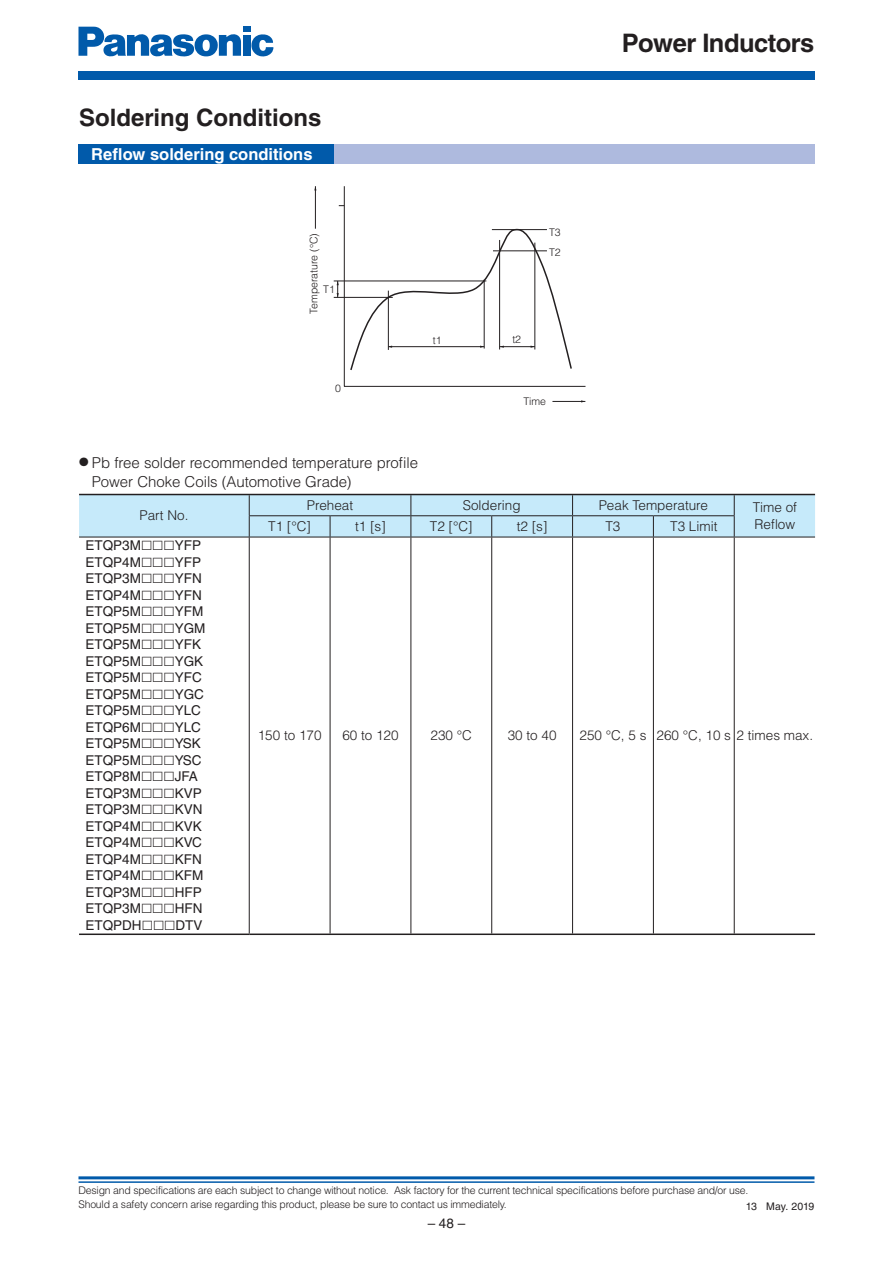
<style>
.page{position:relative;width:893px;height:1263px;background:#fff}
.page>*{position:absolute;margin:0;border:0;box-sizing:border-box;transform-origin:0 0}
.t1{font:700 25.5px "Helvetica LT Std";letter-spacing:-.02em;color:#231f20}
.t2{font:700 24px "Helvetica LT Std";color:#231f20}
.t3{font:700 16.5px "Helvetica LT Std";color:#fff}
.t4{font:300 15px/19.5px "Helvetica LT Std";color:#231f20}
.t5{font:13.5px/16.5px "Helvetica LT Std";color:#231f20}
.t6{font:300 13.5px "Helvetica LT Std";color:#231f20}
.t7{font:300 10.5px/13.5px "Helvetica LT Std";letter-spacing:-.02em;color:#231f20}
.t8{font:300 10.5px "Helvetica LT Std";color:#231f20}
.t9{font:10.5px "Helvetica LT Std";letter-spacing:-.01em;color:#231f20}
</style>
<div class="page">
<hr style="left:78px;top:1176px;width:736px;height:3px;background:#015aaa">
<hr style="left:78px;top:1181px;width:736px;height:2px;background:#015aaa">
<div style="left:78px;top:71px;width:736px;height:9px;background:#015aaa"></div>
<svg style="left:78px;top:27px;width:163px;height:30px"></svg>
<div style="left:242px;top:35px;width:8px;height:21px;background:#015aaa"></div>
<div style="left:242px;top:27px;width:8px;height:5px;background:#015aaa"></div>
<svg style="left:251px;top:34px;width:22px;height:22px"></svg>
<svg style="left:343px;top:186px;width:243px;height:201px"></svg>
<svg style="left:349px;top:224px;width:224px;height:148px"></svg>
<hr style="left:388px;top:291px;width:1px;height:59px;background:#231f20">
<hr style="left:484px;top:280px;width:1px;height:69px;background:#231f20">
<hr style="left:334px;top:297px;width:59px;height:1px;background:#231f20">
<hr style="left:334px;top:281px;width:152px;height:1px;background:#231f20">
<hr style="left:493px;top:251px;width:54px;height:1px;background:#231f20">
<hr style="left:492px;top:229px;width:55px;height:1px;background:#231f20">
<hr style="left:499px;top:240px;width:1px;height:109px;background:#231f20">
<hr style="left:534px;top:243px;width:1px;height:106px;background:#231f20">
<hr style="left:388px;top:346px;width:96px;height:1px;background:#231f20">
<hr style="left:499px;top:346px;width:36px;height:1px;background:#231f20">
<hr style="left:552px;top:401px;width:33px;height:1px;background:#231f20">
<hr style="left:315px;top:186px;width:1px;height:43px;background:#231f20">
<svg style="left:336px;top:281px;width:3px;height:16px"></svg>
<hr style="left:249px;top:537px;width:1px;height:397px;background:#231f20">
<svg style="left:79px;top:495px;width:736px;height:42px;background:#bfe1f1"></svg>
<hr style="left:79px;top:537px;width:332px;height:1px;background:#231f20">
<hr style="left:330px;top:537px;width:1px;height:397px;background:#231f20">
<hr style="left:411px;top:537px;width:80px;height:1px;background:#231f20">
<hr style="left:410px;top:537px;width:1px;height:397px;background:#231f20">
<hr style="left:491px;top:537px;width:81px;height:1px;background:#231f20">
<hr style="left:491px;top:537px;width:1px;height:397px;background:#231f20">
<hr style="left:572px;top:537px;width:81px;height:1px;background:#231f20">
<hr style="left:572px;top:537px;width:1px;height:397px;background:#231f20">
<hr style="left:653px;top:537px;width:81px;height:1px;background:#231f20">
<hr style="left:653px;top:537px;width:1px;height:397px;background:#231f20">
<hr style="left:734px;top:537px;width:81px;height:1px;background:#231f20">
<hr style="left:733px;top:537px;width:1px;height:397px;background:#231f20">
<hr style="left:79px;top:494px;width:736px;height:1px;background:#231f20">
<hr style="left:249px;top:934px;width:566px;height:1px;background:#231f20">
<hr style="left:79px;top:934px;width:170px;height:1px;background:#231f20">
<div style="left:78px;top:145px;width:737px;height:19px;background:#aebade"></div>
<div style="left:78px;top:145px;width:256px;height:19px;background:#015aaa"></div>
<h2 class="t2" style="left:79px;top:109px;width:244px">Soldering Conditions</h2>
<p class="t3" style="left:91px;top:148px;width:223px">Reflow soldering conditions</p>
<p class="t8" style="left:309px;top:314px;width:82px;rotate:-90deg">Temperature (°C)</p>
<p class="t7" style="left:323px;top:284px;width:13px">T1</p>
<p class="t7" style="left:335px;top:383px;width:7px">0</p>
<p class="t7" style="left:433px;top:334px;width:10px">t1</p>
<p class="t4" style="left:92px;top:454px;width:328px;text-indent:-13px">● Pb free solder recommended temperature profile<br>Power Choke Coils (Automotive Grade)</p>
<h1 class="t1" style="left:621px;top:34px;width:194px">Power Inductors</h1>
<p class="t7" style="left:549px;top:223px;width:13px;line-height:20px">T3<br>T2</p>
<p class="t7" style="left:512px;top:333px;width:10px">t2</p>
<p class="t7" style="left:523px;top:395px;width:24px">Time</p>
<p class="t6" style="left:139px;top:510px;width:51px">Part No.</p>
<p class="t5" style="left:85px;top:539px;width:122px">ETQP3M◻◻◻YFP<br>ETQP4M◻◻◻YFP<br>ETQP3M◻◻◻YFN<br>ETQP4M◻◻◻YFN<br>ETQP5M◻◻◻YFM<br>ETQP5M◻◻◻YGM<br>ETQP5M◻◻◻YFK<br>ETQP5M◻◻◻YGK<br>ETQP5M◻◻◻YFC<br>ETQP5M◻◻◻YGC<br>ETQP5M◻◻◻YLC<br>ETQP6M◻◻◻YLC<br>ETQP5M◻◻◻YSK<br>ETQP5M◻◻◻YSC<br>ETQP8M◻◻◻JFA<br>ETQP3M◻◻◻KVP<br>ETQP3M◻◻◻KVN<br>ETQP4M◻◻◻KVK<br>ETQP4M◻◻◻KVC<br>ETQP4M◻◻◻KFN<br>ETQP4M◻◻◻KFM<br>ETQP3M◻◻◻HFP<br>ETQP3M◻◻◻HFN<br>ETQPDH◻◻◻DTV</p>
<p class="t6" style="left:307px;top:500px;width:48px">Preheat</p>
<p class="t6" style="left:463px;top:500px;width:59px">Soldering</p>
<p class="t6" style="left:598px;top:500px;width:111px">Peak Temperature</p>
<p class="t6" style="left:752px;top:502px;width:46px">Time of</p>
<p class="t6" style="left:268px;top:521px;width:44px">T1 [°C]</p>
<p class="t6" style="left:355px;top:521px;width:32px">t1 [s]</p>
<p class="t6" style="left:430px;top:521px;width:44px">T2 [°C]</p>
<p class="t6" style="left:516px;top:521px;width:32px">t2 [s]</p>
<p class="t6" style="left:605px;top:521px;width:17px">T3</p>
<p class="t6" style="left:670px;top:521px;width:49px">T3 Limit</p>
<p class="t6" style="left:754px;top:519px;width:42px">Reflow</p>
<p class="t6" style="left:258px;top:730px;width:65px">150 to 170</p>
<p class="t6" style="left:342px;top:730px;width:58px">60 to 120</p>
<p class="t6" style="left:430px;top:730px;width:43px">230 °C</p>
<p class="t6" style="left:507px;top:730px;width:50px">30 to 40</p>
<p class="t6" style="left:579px;top:730px;width:235px">250 °C, 5 s 260 °C, 10 s 2 times max.</p>
<p class="t7" style="left:78px;top:1185px;width:671px">Design and specifications are each subject to change without notice. Ask factory for the current technical specifications before purchase and/or use.<br>Should a safety concern arise regarding this product, please be sure to contact us immediately.</p>
<p class="t9" style="left:745px;top:1202px;width:70px">13 May. 2019</p>
<p class="t5" style="left:427px;top:1217px;width:39px">– 48 –</p>
</div>
